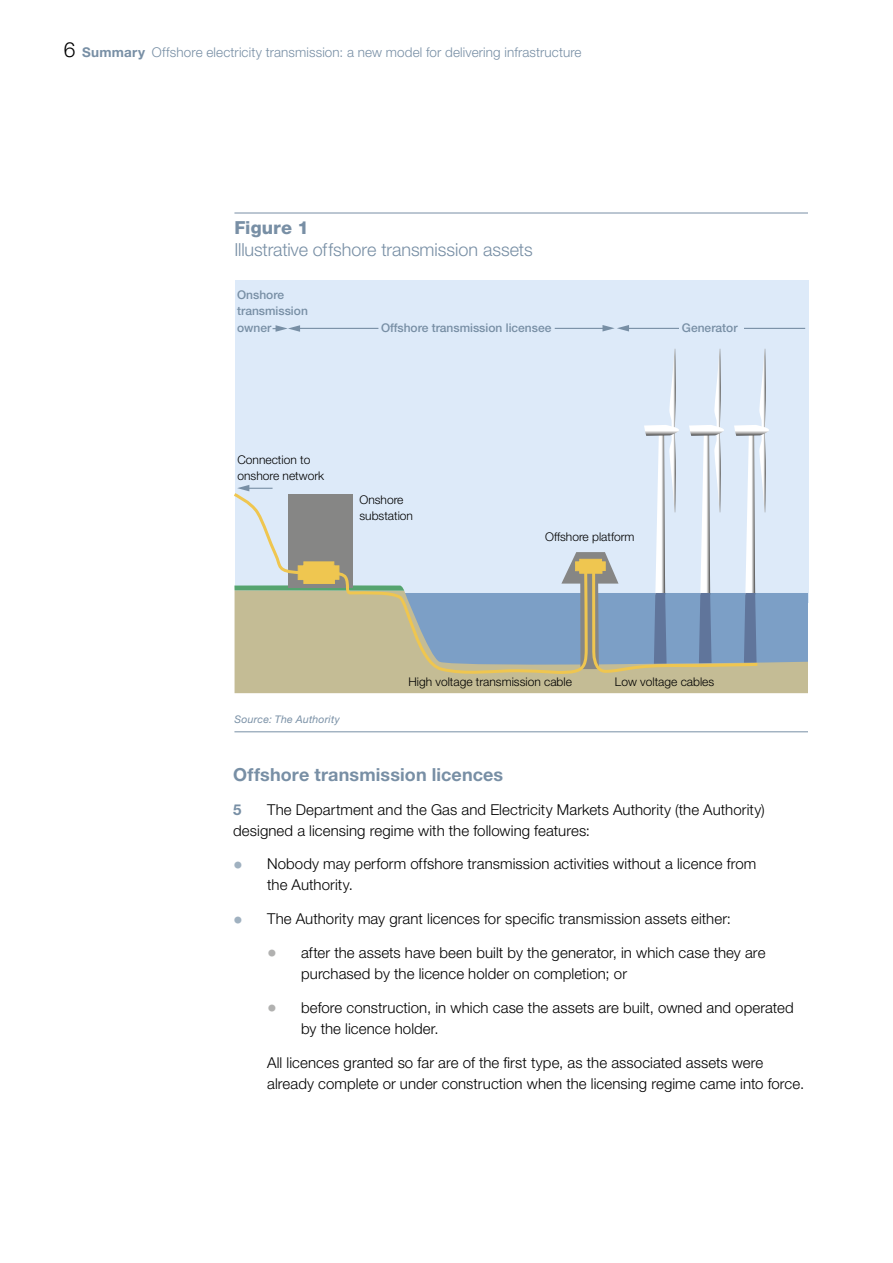
<style>
.page{position:relative;width:893px;height:1263px;background:#fff}
.page>*{position:absolute;margin:0;border:0;box-sizing:border-box;transform-origin:0 0}
.t1{font:300 18px/22.5px "Helvetica Neue LT Std";letter-spacing:-.005em;color:#788fa5}
.Heading_3{font:700 18px "Helvetica Neue LT Std";letter-spacing:.01em;color:#788fa5}
.Bullet_secondary{font:300 15px/21px "Helvetica Neue LT Std";letter-spacing:.005em;color:#000}
.Bullet{font:300 15px/21px "Helvetica Neue LT Std";letter-spacing:.005em;color:#000}
.Body_text_indent{font:300 15px/21px "Helvetica Neue LT Std";letter-spacing:.005em;color:#000}
.Body_text_numbered{font:300 15px/21px "Helvetica Neue LT Std";letter-spacing:.005em;color:#000}
.Body_text_numbered-2{font:700 15px "Helvetica Neue LT Std";color:#788fa5}
.running_head{font:300 13.5px "Helvetica Neue LT Std";letter-spacing:.01em;color:#788fa5}
.t2{font:300 12px/16.4px "Helvetica Neue LT Std";color:#000}
.t3{font:500 12px/16.5px "Helvetica Neue LT Std";color:#788fa5}
.t4{font:italic 10.5px "Helvetica Neue LT Std";letter-spacing:.02em;color:#788fa5}
.s1{font-size:20.85px;color:#000}
.s2{font-weight:700}
.s3{font-weight:800}
.s4{font-size:19.5px;color:#a0b1c0}
.s5{font-size:19.5px;color:#b1b1b0}
</style>
<div class="page">
<div style="left:235px;top:280px;width:573px;height:322px;background:#ddeaf9"></div>
<div style="left:235px;top:669px;width:573px;height:24px;background:#c4bc95"></div>
<hr style="left:298px;top:328px;width:80px;height:1px;background:#788fa5">
<hr style="left:234px;top:213px;width:574px;height:1px;background:#788fa5">
<hr style="left:234px;top:731px;width:574px;height:1px;background:#788fa5">
<svg style="left:273px;top:325px;width:27px;height:7px"></svg>
<hr style="left:555px;top:328px;width:50px;height:1px;background:#788fa5">
<hr style="left:627px;top:328px;width:178px;height:1px;background:#788fa5">
<svg style="left:602px;top:325px;width:27px;height:6px"></svg>
<div style="left:679px;top:324px;width:64px;height:9px;background:#ddeaf9"></div>
<svg style="left:234px;top:669px;width:526px;height:10px;background:#c8bc8e"></svg>
<svg style="left:234px;top:349px;width:574px;height:320px"></svg>
<p class="running_head" style="left:64px;top:44px;width:519px"><span class="s1">6</span> <span class="s2">Summary</span> Offshore electricity transmission: a new model for delivering infrastructure</p>
<p class="t1" style="left:234px;top:216px;width:300px"><span class="s3">Figure 1<br></span>Illustrative offshore transmission assets</p>
<p class="t3" style="left:237px;top:286px;width:72px">Onshore transmission owner</p>
<p class="t3" style="left:381px;top:319px;width:172px">Offshore transmission licensee</p>
<p class="t3" style="left:682px;top:319px;width:57px">Generator</p>
<p class="t2" style="left:237px;top:451px;width:88px">Connection to onshore network</p>
<p class="t2" style="left:359px;top:491px;width:55px">Onshore substation</p>
<p class="t2" style="left:545px;top:529px;width:91px">Offshore platform</p>
<p class="t4" style="left:235px;top:713px;width:107px">Source: The Authority</p>
<p class="t2" style="left:408px;top:673px;width:165px">High voltage transmission cable</p>
<p class="t2" style="left:615px;top:673px;width:101px">Low voltage cables</p>
<p class="Heading_3" style="left:233px;top:763px;width:272px">Offshore transmission licences</p>
<p class="Body_text_numbered-2" style="left:233px;top:800px;width:10px">5</p>
<p class="Body_text_numbered" style="left:233px;top:798px;width:533px;text-indent:34px">The Department and the Gas and Electricity Markets Authority (the Authority) designed a licensing regime with the following features:</p>
<p class="Bullet" style="left:267px;top:853px;width:491px;text-indent:-34px"><span class="s4">•</span> Nobody may perform offshore transmission activities without a licence from the Authority.</p>
<p class="Bullet" style="left:233px;top:908px;width:499px"><span class="s4">•</span> The Authority may grant licences for specific transmission assets either:</p>
<p class="Bullet_secondary" style="left:301px;top:942px;width:466px;text-indent:-34px"><span class="s5">•</span> after the assets have been built by the generator, in which case they are purchased by the licence holder on completion; or</p>
<p class="Bullet_secondary" style="left:301px;top:996px;width:494px;text-indent:-34px"><span class="s5">•</span> before construction, in which case the assets are built, owned and operated by the licence holder.</p>
<p class="Body_text_indent" style="left:267px;top:1051px;width:539px">All licences granted so far are of the first type, as the associated assets were already complete or under construction when the licensing regime came into force.</p>
</div>
